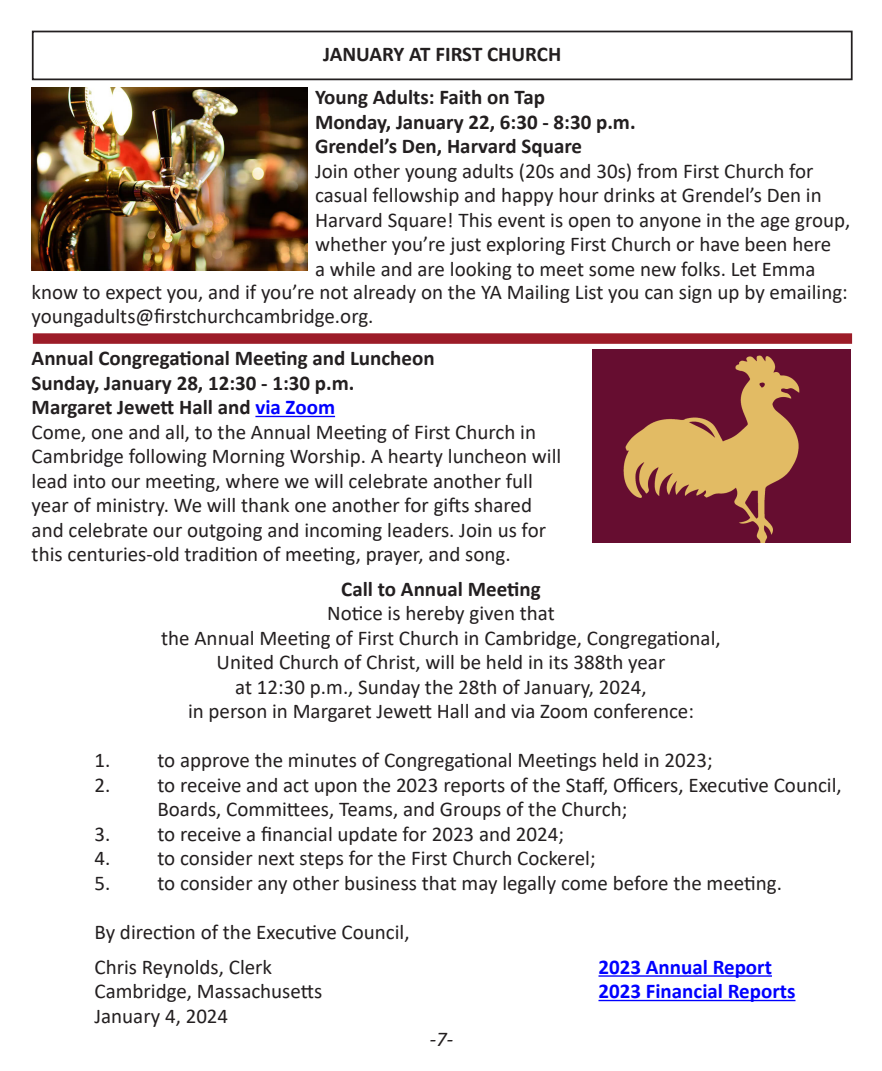
<style>
.page{position:relative;width:882px;height:1071px;background:#fff}
.page>*{position:absolute;margin:0;border:0;box-sizing:border-box;transform-origin:0 0}
.Paragraph_Style_1{font:21px/24.5px "Calibri";color:#231f20}
.Paragraph_Style_1-2{font:700 21px "Calibri";color:#231f20}
.Paragraph_Style_1-3{font:700 21px "Calibri";color:#00f}
.Paragraph_Style_1-4{font:italic 21px "Calibri";color:#231f20}
.s1{color:#00f}
</style>
<div class="page">
<div style="left:32px;top:31px;width:821px;height:49px;border:2px solid #231f20"></div>
<div style="left:33px;top:333px;width:819px;height:11px;background:#9c1c28"></div>
<img style="left:32px;top:87px;width:276px;height:184px">
<hr style="left:255px;top:416px;width:80px;height:1px;background:#00f">
<img style="left:592px;top:349px;width:259px;height:193px">
<hr style="left:598px;top:975px;width:174px;height:2px;background:#00f">
<hr style="left:598px;top:1000px;width:198px;height:1px;background:#00f">
<p class="Paragraph_Style_1-2" style="left:323px;top:39px;width:240px">JANUARY AT FIRST CHURCH</p>
<p class="Paragraph_Style_1-2" style="left:315px;top:82px;width:232px">Young Adults: Faith on Tap</p>
<p class="Paragraph_Style_1-2" style="left:315px;top:107px;width:322px">Monday, January 22, 6:30 - 8:30 p.m.</p>
<p class="Paragraph_Style_1-2" style="left:315px;top:131px;width:269px">Grendel’s Den, Harvard Square</p>
<p class="Paragraph_Style_1" style="left:315px;top:158px;width:500px">Join other young adults (20s and 30s) from First Church for</p>
<p class="Paragraph_Style_1" style="left:315px;top:182px;width:508px">casual fellowship and happy hour drinks at Grendel’s Den in</p>
<p class="Paragraph_Style_1" style="left:315px;top:207px;width:537px">Harvard Square! This event is open to anyone in the age group,</p>
<p class="Paragraph_Style_1" style="left:315px;top:231px;width:518px">whether you’re just exploring First Church or have been here</p>
<p class="Paragraph_Style_1" style="left:315px;top:256px;width:502px">a while and are looking to meet some new folks. Let Emma</p>
<p class="Paragraph_Style_1" style="left:32px;top:279px;width:818px">know to expect you, and if you’re not already on the YA Mailing List you can sign up by emailing:</p>
<p class="Paragraph_Style_1" style="left:32px;top:304px;width:344px">youngadults@firstchurchcambridge.org.</p>
<p class="Paragraph_Style_1-2" style="left:32px;top:343px;width:405px">Annual Congregational Meeting and Luncheon</p>
<p class="Paragraph_Style_1-2" style="left:32px;top:368px;width:324px">Sunday, January 28, 12:30 - 1:30 p.m.</p>
<p class="Paragraph_Style_1-2" style="left:32px;top:392px;width:305px">Margaret Jewett Hall and <span class="s1">via Zoom</span></p>
<p class="Paragraph_Style_1" style="left:32px;top:419px;width:531px">Come, one and all, to the Annual Meeting of First Church in Cambridge following Morning Worship. A hearty luncheon will lead into our meeting, where we will celebrate another full year of ministry. We will thank one another for gifts shared and celebrate our outgoing and incoming leaders. Join us for this centuries-old tradition of meeting, prayer, and song.</p>
<p class="Paragraph_Style_1-2" style="left:341px;top:574px;width:201px">Call to Annual Meeting</p>
<p class="Paragraph_Style_1" style="left:327px;top:600px;width:229px">Notice is hereby given that</p>
<p class="Paragraph_Style_1" style="left:161px;top:625px;width:561px">the Annual Meeting of First Church in Cambridge, Congregational,</p>
<p class="Paragraph_Style_1" style="left:217px;top:649px;width:450px">United Church of Christ, will be held in its 388th year</p>
<p class="Paragraph_Style_1" style="left:235px;top:674px;width:413px">at 12:30 p.m., Sunday the 28th of January, 2024,</p>
<p class="Paragraph_Style_1" style="left:188px;top:698px;width:507px">in person in Margaret Jewett Hall and via Zoom conference:</p>
<p class="Paragraph_Style_1" style="left:94px;top:747px;width:620px">1. to approve the minutes of Congregational Meetings held in 2023;</p>
<p class="Paragraph_Style_1" style="left:94px;top:772px;width:749px">2. to receive and act upon the 2023 reports of the Staff, Officers, Executive Council,</p>
<p class="Paragraph_Style_1" style="left:158px;top:796px;width:471px">Boards, Committees, Teams, and Groups of the Church;</p>
<p class="Paragraph_Style_1" style="left:94px;top:821px;width:471px">3. to receive a financial update for 2023 and 2024;</p>
<p class="Paragraph_Style_1" style="left:94px;top:845px;width:503px">4. to consider next steps for the First Church Cockerel;</p>
<p class="Paragraph_Style_1" style="left:94px;top:870px;width:689px">5. to consider any other business that may legally come before the meeting.</p>
<p class="Paragraph_Style_1" style="left:94px;top:919px;width:317px">By direction of the Executive Council,</p>
<p class="Paragraph_Style_1" style="left:94px;top:954px;width:179px">Chris Reynolds, Clerk</p>
<p class="Paragraph_Style_1-3" style="left:598px;top:952px;width:175px">2023 Annual Report</p>
<p class="Paragraph_Style_1" style="left:94px;top:978px;width:229px">Cambridge, Massachusetts</p>
<p class="Paragraph_Style_1-3" style="left:598px;top:976px;width:199px">2023 Financial Reports</p>
<p class="Paragraph_Style_1" style="left:94px;top:1003px;width:135px">January 4, 2024</p>
<p class="Paragraph_Style_1-4" style="left:430px;top:1025px;width:25px">-7-</p>
</div>
